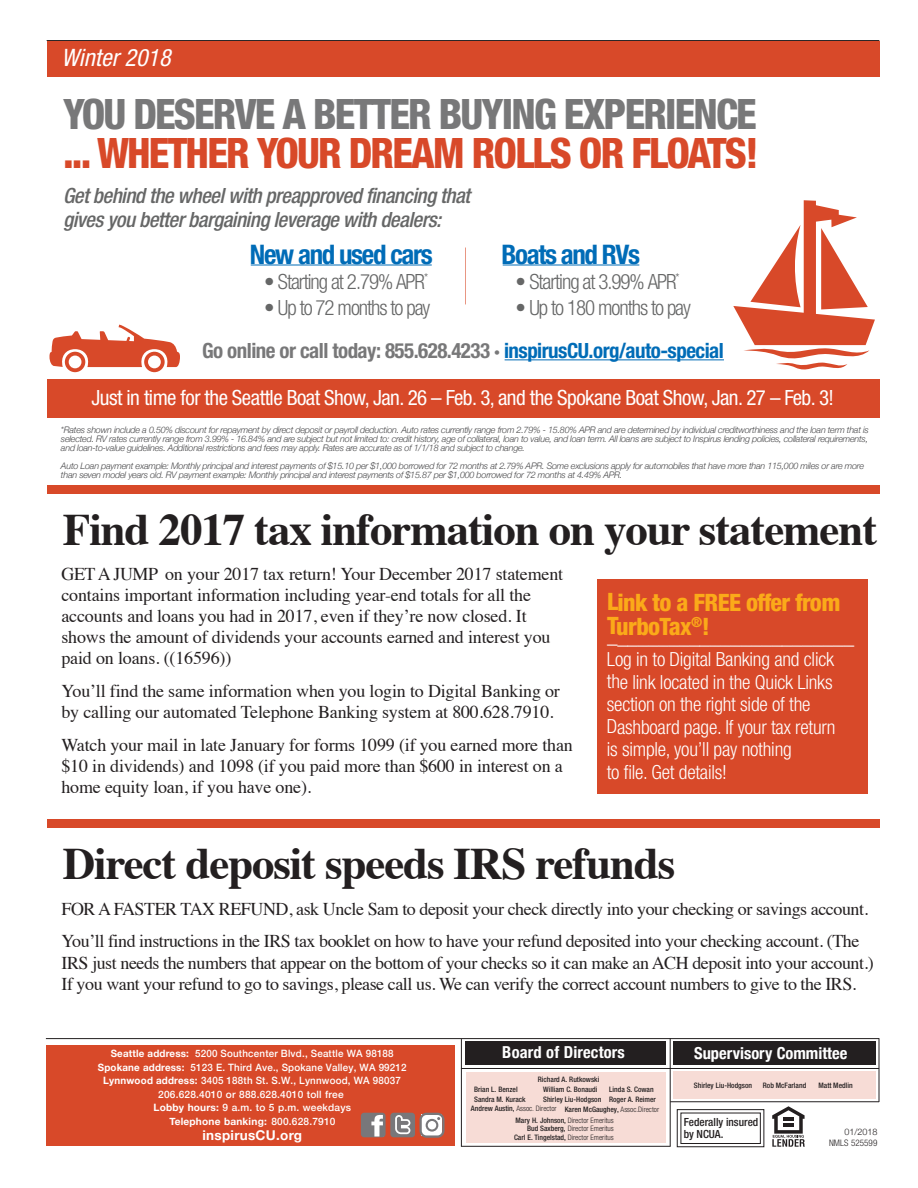
<style>
.page{position:relative;width:918px;height:1188px;background:#fff}
.page>*{position:absolute;margin:0;border:0;box-sizing:border-box;transform-origin:0 0}
.t1{font:700 45px "Times";letter-spacing:-.025em;color:#231f20}
.t2{font:800 condensed 42px "Helvetica Neue LT Std";letter-spacing:-.045em;color:#787879}
.t3{font:800 condensed 42px "Helvetica Neue LT Std";letter-spacing:-.045em;color:#d84929}
.t4{font:700 condensed 27px "Helvetica Neue";letter-spacing:-.05em;color:#006cb7}
.t5{font:800 condensed 24px/23.9px "Helvetica Neue";letter-spacing:-.03em;color:#fbaa19}
.t6{font:italic condensed 24px "Helvetica Neue";color:#fff}
.t7{font:italic 500 condensed 21px/24px "Helvetica Neue";letter-spacing:-.025em;color:#666767}
.t8{font:condensed 21px "Helvetica Neue LT Std";letter-spacing:-.025em;color:#fff}
.t9{font:300 condensed 21px "Helvetica Neue";letter-spacing:-.05em;color:#666767}
.t10{font:700 condensed 21px "Helvetica Neue";letter-spacing:-.025em;color:#787879}
.t11{font:300 condensed 21px "Helvetica Neue";color:#fff}
.t12{font:300 condensed 19.5px/22.5px "Helvetica Neue";letter-spacing:-.015em;color:#fff}
.t13{font:18px/21px "Times";letter-spacing:-.01em;color:#231f20}
.t14{font:700 condensed 16.5px "Helvetica Neue";color:#fff}
.t15{font:700 13.5px "Helvetica Neue";letter-spacing:.02em;color:#fff}
.t16{font:500 condensed 11.25px/12px "Helvetica Neue";color:#231f20}
.t17{font:500 10.2px/13.6px "Helvetica Neue";letter-spacing:.02em;color:#fff;text-align:center}
.t18{font:italic 300 9px/9px "Helvetica Neue";letter-spacing:-.025em;color:#474749;text-align:justify}
.t19{font:300 condensed 9px "Helvetica Neue";letter-spacing:.01em;color:#231f20}
.t20{font:300 9px "Helvetica Neue";letter-spacing:-.005em;color:#231f20}
.t21{font:500 condensed 7.5px "Helvetica Neue";color:#231f20}
.t22{font:300 condensed 7.5px "Helvetica Neue";color:#231f20}
.s1{font-family:"Myriad Pro";font-weight:400;font-stretch:normal}
.s2{color:#006cb7}
.s3{font-weight:700}
.s4{font-weight:300}
.s5{font-weight:500}
</style>
<div class="page">
<svg style="left:772px;top:1106px;width:33px;height:41px"></svg>
<div style="left:677px;top:1110px;width:87px;height:37px;border:1px solid #231f20"></div>
<div style="left:681px;top:1113px;width:79px;height:31px;border:1px solid #231f20"></div>
<div style="left:46px;top:1045px;width:408px;height:101px;background:#d84929"></div>
<div style="left:466px;top:1072px;width:200px;height:71px;background:#f7dcd6"></div>
<div style="left:674px;top:1072px;width:202px;height:27px;background:#f7dcd6"></div>
<div style="left:674px;top:1041px;width:202px;height:24px;background:#231f20"></div>
<div style="left:466px;top:1041px;width:200px;height:24px;background:#231f20"></div>
<hr style="left:46px;top:1038px;width:833px;height:1px;background:#231f20">
<hr style="left:879px;top:1038px;width:1px;height:64px;background:#231f20">
<hr style="left:670px;top:1038px;width:1px;height:108px;background:#231f20">
<hr style="left:461px;top:1039px;width:1px;height:107px;background:#231f20">
<hr style="left:461px;top:1146px;width:210px;height:1px;background:#231f20">
<hr style="left:670px;top:1101px;width:209px;height:1px;background:#231f20">
<hr style="left:461px;top:1068px;width:418px;height:1px;background:#231f20">
<hr style="left:47px;top:40px;width:832px;height:1px;background:#231f20">
<div style="left:47px;top:41px;width:832px;height:35px;background:#d84929"></div>
<svg style="left:361px;top:1113px;width:84px;height:25px"></svg>
<div style="left:47px;top:485px;width:832px;height:8px;background:#d84929"></div>
<div style="left:47px;top:820px;width:832px;height:8px;background:#d84929"></div>
<div style="left:597px;top:580px;width:271px;height:214px;background:#d84929"></div>
<div style="left:47px;top:379px;width:832px;height:38px;background:#d84929"></div>
<svg style="left:733px;top:200px;width:142px;height:170px"></svg>
<hr style="left:465px;top:248px;width:1px;height:56px;background:#d84929">
<svg style="left:50px;top:325px;width:130px;height:47px"></svg>
<hr style="left:251px;top:265px;width:181px;height:1px;background:#006cb7">
<hr style="left:503px;top:265px;width:136px;height:1px;background:#006cb7">
<hr style="left:505px;top:360px;width:219px;height:1px;background:#006cb7">
<h3 class="t6" style="left:61px;top:44px;width:111px">Winter 2018</h3>
<h2 class="t2" style="left:63px;top:88px;width:695px">YOU DESERVE A BETTER BUYING EXPERIENCE</h2>
<h2 class="t3" style="left:63px;top:127px;width:697px">... WHETHER YOUR DREAM ROLLS OR FLOATS!</h2>
<p class="t7" style="left:63px;top:183px;width:408px">Get behind the wheel with preapproved financing that gives you better bargaining leverage with dealers:</p>
<h3 class="t4" style="left:250px;top:238px;width:184px">New and used cars</h3>
<p class="t9" style="left:264px;top:270px;width:166px">• Starting at 2.79% APR<sup>*</sup></p>
<p class="t9" style="left:264px;top:295px;width:168px">• Up to 72 months to pay</p>
<h3 class="t4" style="left:502px;top:238px;width:140px">Boats and RVs</h3>
<p class="t9" style="left:516px;top:270px;width:166px">• Starting at 3.99% APR<sup>*</sup></p>
<p class="t9" style="left:516px;top:295px;width:177px">• Up to 180 months to pay</p>
<p class="t10" style="left:202px;top:338px;width:523px">Go online or call today: 855.628.4233 <span class="s1">•</span> <span class="s2">inspirusCU.org/auto-special</span></p>
<p class="t8" style="left:91px;top:386px;width:744px">Just in time for the Seattle Boat Show, Jan. 26 – Feb. 3, and the Spokane Boat Show, Jan. 27 – Feb. 3!</p>
<p class="t18" style="left:61px;top:425px;width:809px">*Rates shown include a 0.50% discount for repayment by direct deposit or payroll deduction. Auto rates currently range from 2.79% - 15.80% APR and are determined by individual creditworthiness and the loan term that is selected. RV rates currently range from 3.99% - 16.84% and are subject but not limited to: credit history, age of collateral, loan to value, and loan term. All loans are subject to Inspirus lending policies, collateral requirements, and loan-to-value guidelines. Additional restrictions and fees may apply. Rates are accurate as of 1/1/18 and subject to change.</p>
<p class="t18" style="left:61px;top:461px;width:805px">Auto Loan payment example: Monthly principal and interest payments of $15.10 per $1,000 borrowed for 72 months at 2.79% APR. Some exclusions apply for automobiles that have more than 115,000 miles or are more than seven model years old. RV payment example: Monthly principal and interest payments of $15.87 per $1,000 borrowed for 72 months at 4.49% APR.</p>
<h1 class="t1" style="left:63px;top:486px;width:816px">Find 2017 tax information on your statement</h1>
<p class="t13" style="left:62px;top:562px;width:503px">GET A JUMP on your 2017 tax return! Your December 2017 statement contains important information including year-end totals for all the accounts and loans you had in 2017, even if they’re now closed. It shows the amount of dividends your accounts earned and interest you paid on loans. ((16596))</p>
<p class="t13" style="left:62px;top:679px;width:500px">You’ll find the same information when you login to Digital Banking or by calling our automated Telephone Banking system at 800.628.7910.</p>
<p class="t13" style="left:62px;top:733px;width:513px">Watch your mail in late January for forms 1099 (if you earned more than $10 in dividends) and 1098 (if you paid more than $600 in interest on a home equity loan, if you have one).</p>
<h3 class="t5" style="left:607px;top:590px;width:235px">Link to a FREE offer from<br>TurboTax<sup>®</sup>!</h3>
<p class="t11" style="left:607px;top:624px;width:249px">________________________</p>
<p class="t12" style="left:607px;top:648px;width:230px">Log in to Digital Banking and click the link located in the Quick Links section on the right side of the<br>Dashboard page. If your tax return is simple, you’ll pay nothing<br>to file. Get details!</p>
<h1 class="t1" style="left:63px;top:821px;width:614px">Direct deposit speeds IRS refunds</h1>
<p class="t13" style="left:62px;top:890px;width:808px;line-height:33px">FOR A FASTER TAX REFUND, ask Uncle Sam to deposit your check directly into your checking or savings account.<br>You’ll find instructions in the IRS tax booklet on how to have your refund deposited into your checking account. (The</p>
<p class="t13" style="left:62px;top:950px;width:814px">IRS just needs the numbers that appear on the bottom of your checks so it can make an ACH deposit into your account.)<br>If you want your refund to go to savings, please call us. We can verify the correct account numbers to give to the IRS.</p>
<p class="t17" style="left:98px;top:1046px;width:310px"><span class="s3">Seattle address:</span> 5200 Southcenter Blvd., Seattle WA 98188<br><span class="s3">Spokane address:</span> 5123 E. Third Ave., Spokane Valley, WA 99212</p>
<p class="t17" style="left:154px;top:1086px;width:199px">206.628.4010 or 888.628.4010 toll free<br><span class="s3">Lobby hours:</span> 9 a.m. to 5 p.m. weekdays<br><span class="s3">Telephone banking:</span> 800.628.7910</p>
<p class="t15" style="left:203px;top:1125px;width:101px">inspirusCU.org</p>
<p class="t17" style="left:103px;top:1073px;width:299px"><span class="s3">Lynnwood address:</span> 3405 188th St. S.W., Lynnwood, WA 98037</p>
<p class="t14" style="left:502px;top:1038px;width:124px">Board of Directors</p>
<p class="t14" style="left:694px;top:1039px;width:155px">Supervisory Committee</p>
<p class="t21" style="left:538px;top:1075px;width:63px">Richard A. Rutkowski</p>
<p class="t21" style="left:543px;top:1095px;width:60px">Shirley Liu-Hodgson</p>
<p class="t21" style="left:474px;top:1085px;width:45px">Brian L. Benzel</p>
<p class="t21" style="left:543px;top:1085px;width:56px">William C. Bonaudi</p>
<p class="t21" style="left:609px;top:1085px;width:46px">Linda S. Cowan</p>
<p class="t21" style="left:474px;top:1095px;width:53px">Sandra M. Kurack</p>
<p class="t21" style="left:609px;top:1095px;width:48px">Roger A. Reimer</p>
<p class="t21" style="left:514px;top:1133px;width:101px">Carl E. Tingelstad, <span class="s4">Director Emeritus</span></p>
<p class="t21" style="left:471px;top:1105px;width:190px">Andrew Austin, <span class="s4">Assoc. Director</span> Karen McGaughey, <span class="s4">Assoc.Director</span></p>
<p class="t22" style="left:516px;top:1116px;width:100px"><span class="s5">Mary H. Johnson,</span> Director Emeritus</p>
<p class="t22" style="left:527px;top:1124px;width:88px"><span class="s5">Bud Saxberg,</span> Director Emeritus</p>
<p class="t21" style="left:694px;top:1081px;width:60px">Shirley Liu-Hodgson</p>
<p class="t21" style="left:763px;top:1081px;width:45px">Rob McFarland</p>
<p class="t21" style="left:818px;top:1081px;width:36px">Matt Medlin</p>
<p class="t16" style="left:684px;top:1116px;width:76px">Federally insured by NCUA.</p>
<p class="t20" style="left:845px;top:1125px;width:34px">01/2018</p>
<p class="t19" style="left:829px;top:1138px;width:50px">NMLS 525599</p>
</div>
